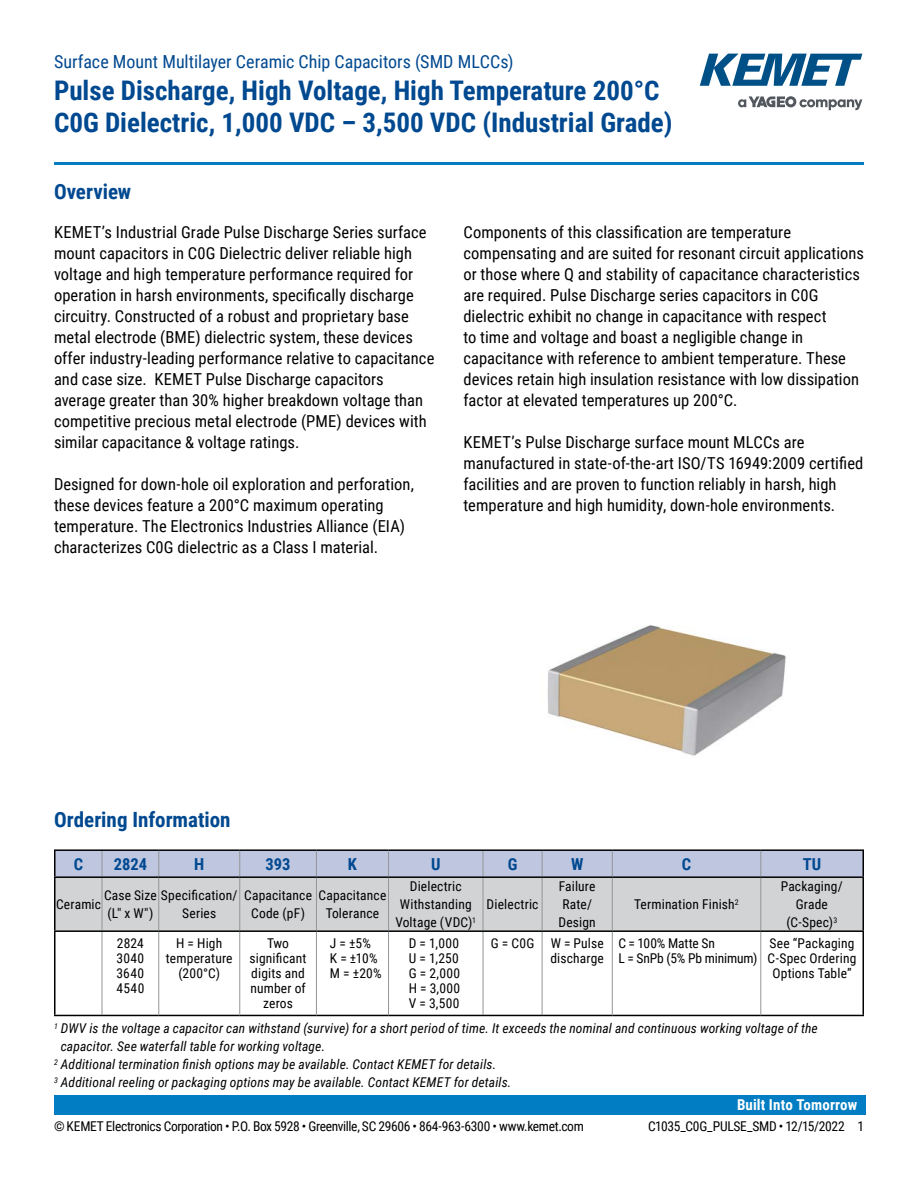
<style>
.page{position:relative;width:918px;height:1188px;background:#fff}
.page>*{position:absolute;margin:0;border:0;box-sizing:border-box;transform-origin:0 0}
.t1{font:700 27px/32.4px "Roboto Condensed";color:#004990}
.t2{font:700 21px "Roboto Condensed";color:#004990}
.t3{font:18px "Roboto Condensed";color:#004990}
.t4{font:16.5px/21px "Roboto Condensed";color:#000}
.t5{font:700 16.5px "Roboto Condensed";color:#004990}
.t6{font:700 15px "Roboto Condensed";letter-spacing:.01em;color:#fff}
.t7{font:13.5px/15px "Roboto Condensed";letter-spacing:.01em;color:#000;text-align:center}
.t8{font:italic 13.5px "Roboto Condensed";letter-spacing:.01em;color:#000}
.t9{font:13.5px "Roboto Condensed";letter-spacing:-.025em;color:#000}
.t10{font:13.5px "Roboto Condensed";letter-spacing:-.02em;color:#000}
</style>
<div class="page">
<svg style="left:738px;top:96px;width:124px;height:14px"></svg>
<svg style="left:700px;top:54px;width:162px;height:32px"></svg>
<div style="left:54px;top:1095px;width:811px;height:20px;background:#007dc3"></div>
<div style="left:56px;top:878px;width:806px;height:52px;background:#d1d3d4"></div>
<div style="left:56px;top:851px;width:806px;height:25px;background:#bfc6e0"></div>
<hr style="left:102px;top:878px;width:1px;height:52px;background:#939598">
<hr style="left:158px;top:878px;width:1px;height:52px;background:#939598">
<hr style="left:239px;top:878px;width:1px;height:52px;background:#939598">
<hr style="left:316px;top:878px;width:1px;height:52px;background:#939598">
<hr style="left:388px;top:878px;width:1px;height:52px;background:#939598">
<hr style="left:483px;top:878px;width:1px;height:52px;background:#939598">
<hr style="left:542px;top:878px;width:1px;height:52px;background:#939598">
<hr style="left:612px;top:878px;width:1px;height:52px;background:#939598">
<hr style="left:760px;top:878px;width:1px;height:52px;background:#939598">
<hr style="left:388px;top:932px;width:1px;height:83px;background:#939598">
<hr style="left:483px;top:932px;width:1px;height:83px;background:#939598">
<hr style="left:542px;top:932px;width:1px;height:83px;background:#939598">
<hr style="left:54px;top:878px;width:2px;height:52px;background:#000">
<hr style="left:862px;top:878px;width:2px;height:52px;background:#000">
<hr style="left:54px;top:930px;width:48px;height:2px;background:#000">
<hr style="left:54px;top:932px;width:2px;height:83px;background:#000">
<hr style="left:159px;top:930px;width:81px;height:2px;background:#000">
<hr style="left:316px;top:930px;width:73px;height:2px;background:#000">
<hr style="left:389px;top:930px;width:94px;height:2px;background:#000">
<hr style="left:483px;top:930px;width:59px;height:2px;background:#000">
<hr style="left:542px;top:930px;width:70px;height:2px;background:#000">
<hr style="left:54px;top:1015px;width:48px;height:1px;background:#000">
<hr style="left:159px;top:1015px;width:81px;height:1px;background:#000">
<hr style="left:316px;top:1015px;width:73px;height:1px;background:#000">
<hr style="left:389px;top:1015px;width:94px;height:1px;background:#000">
<hr style="left:483px;top:1015px;width:59px;height:1px;background:#000">
<hr style="left:542px;top:1015px;width:70px;height:1px;background:#000">
<hr style="left:54px;top:849px;width:48px;height:2px;background:#000">
<hr style="left:54px;top:851px;width:2px;height:25px;background:#000">
<hr style="left:102px;top:849px;width:57px;height:2px;background:#000">
<hr style="left:159px;top:849px;width:81px;height:2px;background:#000">
<hr style="left:240px;top:849px;width:76px;height:2px;background:#000">
<hr style="left:316px;top:849px;width:73px;height:2px;background:#000">
<hr style="left:389px;top:849px;width:94px;height:2px;background:#000">
<hr style="left:483px;top:849px;width:59px;height:2px;background:#000">
<hr style="left:542px;top:849px;width:70px;height:2px;background:#000">
<hr style="left:612px;top:849px;width:149px;height:2px;background:#000">
<hr style="left:761px;top:849px;width:103px;height:2px;background:#000">
<hr style="left:862px;top:851px;width:2px;height:25px;background:#000">
<hr style="left:54px;top:876px;width:48px;height:2px;background:#000">
<hr style="left:102px;top:876px;width:57px;height:2px;background:#000">
<hr style="left:159px;top:876px;width:81px;height:2px;background:#000">
<hr style="left:240px;top:876px;width:76px;height:2px;background:#000">
<hr style="left:316px;top:876px;width:73px;height:2px;background:#000">
<hr style="left:389px;top:876px;width:94px;height:2px;background:#000">
<hr style="left:483px;top:876px;width:59px;height:2px;background:#000">
<hr style="left:542px;top:876px;width:70px;height:2px;background:#000">
<hr style="left:612px;top:876px;width:149px;height:2px;background:#000">
<hr style="left:761px;top:876px;width:103px;height:2px;background:#000">
<hr style="left:761px;top:930px;width:103px;height:2px;background:#000">
<hr style="left:862px;top:932px;width:2px;height:83px;background:#000">
<hr style="left:761px;top:1015px;width:103px;height:1px;background:#000">
<hr style="left:102px;top:930px;width:57px;height:2px;background:#000">
<hr style="left:240px;top:930px;width:76px;height:2px;background:#000">
<hr style="left:102px;top:1015px;width:57px;height:1px;background:#000">
<hr style="left:240px;top:1015px;width:76px;height:1px;background:#000">
<hr style="left:102px;top:932px;width:1px;height:83px;background:#939598">
<hr style="left:158px;top:932px;width:1px;height:83px;background:#939598">
<hr style="left:239px;top:932px;width:1px;height:83px;background:#939598">
<hr style="left:316px;top:932px;width:1px;height:83px;background:#939598">
<hr style="left:612px;top:930px;width:149px;height:2px;background:#000">
<hr style="left:612px;top:1015px;width:149px;height:1px;background:#000">
<hr style="left:612px;top:932px;width:1px;height:83px;background:#939598">
<hr style="left:760px;top:932px;width:1px;height:83px;background:#939598">
<hr style="left:54px;top:162px;width:810px;height:3px;background:#007dc3">
<img style="left:547px;top:625px;width:239px;height:131px">
<p class="t3" style="left:54px;top:48px;width:461px">Surface Mount Multilayer Ceramic Chip Capacitors (SMD MLCCs)</p>
<h1 class="t1" style="left:54px;top:73px;width:620px">Pulse Discharge, High Voltage, High Temperature 200°C<br>C0G Dielectric, 1,000 VDC – 3,500 VDC (Industrial Grade)</h1>
<p class="t2" style="left:54px;top:177px;width:79px">Overview</p>
<p class="t4" style="left:54px;top:221px;width:382px">KEMET’s Industrial Grade Pulse Discharge Series surface mount capacitors in C0G Dielectric deliver reliable high voltage and high temperature performance required for operation in harsh environments, specifically discharge circuitry. Constructed of a robust and proprietary base metal electrode (BME) dielectric system, these devices offer industry-leading performance relative to capacitance and case size. KEMET Pulse Discharge capacitors average greater than 30% higher breakdown voltage than competitive precious metal electrode (PME) devices with similar capacitance &amp; voltage ratings.</p>
<p class="t4" style="left:54px;top:473px;width:361px">Designed for down-hole oil exploration and perforation, these devices feature a 200°C maximum operating temperature. The Electronics Industries Alliance (EIA) characterizes C0G dielectric as a Class I material.</p>
<p class="t4" style="left:463px;top:221px;width:402px">Components of this classification are temperature compensating and are suited for resonant circuit applications or those where Q and stability of capacitance characteristics are required. Pulse Discharge series capacitors in C0G dielectric exhibit no change in capacitance with respect<br>to time and voltage and boast a negligible change in capacitance with reference to ambient temperature. These devices retain high insulation resistance with low dissipation factor at elevated temperatures up 200°C.</p>
<p class="t4" style="left:463px;top:431px;width:402px">KEMET’s Pulse Discharge surface mount MLCCs are manufactured in state-of-the-art ISO/TS 16949:2009 certified facilities and are proven to function reliably in harsh, high temperature and high humidity, down-hole environments.</p>
<p class="t2" style="left:54px;top:805px;width:178px">Ordering Information</p>
<p class="t5" style="left:74px;top:852px;width:11px">C</p>
<p class="t5" style="left:114px;top:852px;width:35px">2824</p>
<p class="t5" style="left:194px;top:852px;width:12px">H</p>
<p class="t5" style="left:266px;top:852px;width:27px">393</p>
<p class="t5" style="left:348px;top:852px;width:11px">K</p>
<p class="t5" style="left:431px;top:852px;width:11px">U</p>
<p class="t5" style="left:508px;top:852px;width:11px">G</p>
<p class="t5" style="left:571px;top:852px;width:14px">W</p>
<p class="t5" style="left:682px;top:852px;width:11px">C</p>
<p class="t5" style="left:803px;top:852px;width:20px">TU</p>
<p class="t7" style="left:56px;top:896px;width:47px">Ceramic</p>
<p class="t7" style="left:104px;top:886px;width:135px;line-height:18px;text-align:left">Case Size Specification/ (L" x W")</p>
<p class="t7" style="left:244px;top:886px;width:69px;line-height:18px">Capacitance<br>Code (pF)</p>
<p class="t7" style="left:319px;top:886px;width:69px;line-height:18px">Capacitance<br>Tolerance</p>
<p class="t7" style="left:395px;top:877px;width:82px;line-height:18px">Dielectric<br>Withstanding<br>Voltage (VDC)<sup>1</sup></p>
<p class="t7" style="left:559px;top:877px;width:39px;line-height:18px;text-align:left">Failure<br>Rate/<br>Design</p>
<p class="t7" style="left:781px;top:877px;width:64px;line-height:18px">Packaging/<br>Grade (C-Spec)<sup>3</sup></p>
<p class="t7" style="left:634px;top:896px;width:106px">Termination Finish<sup>2</sup></p>
<p class="t7" style="left:487px;top:896px;width:53px">Dielectric</p>
<p class="t7" style="left:182px;top:905px;width:35px">Series</p>
<p class="t7" style="left:116px;top:935px;width:29px;text-align:justify">2824<br>3040<br>3640<br>4540</p>
<p class="t7" style="left:166px;top:935px;width:68px">H = High temperature (200°C)</p>
<p class="t7" style="left:250px;top:935px;width:58px">Two significant digits and number of zeros</p>
<p class="t7" style="left:330px;top:935px;width:53px;text-align:left">J = ±5%<br>K = ±10%<br>M = ±20%</p>
<p class="t7" style="left:409px;top:935px;width:53px;text-align:justify">D = 1,000<br>U = 1,250<br>G = 2,000<br>H = 3,000<br>V = 3,500</p>
<p class="t7" style="left:491px;top:935px;width:115px;text-align:right">G = C0G W = Pulse discharge</p>
<p class="t7" style="left:618px;top:935px;width:140px;text-align:left">C = 100% Matte Sn<br>L = SnPb (5% Pb minimum)</p>
<p class="t7" style="left:768px;top:935px;width:90px">See “Packaging<br>C-Spec Ordering<br>Options Table”</p>
<p class="t8" style="left:54px;top:1019px;width:765px"><sup>1</sup> DWV is the voltage a capacitor can withstand (survive) for a short period of time. It exceeds the nominal and continuous working voltage of the</p>
<p class="t8" style="left:61px;top:1037px;width:266px">capacitor. See waterfall table for working voltage.</p>
<p class="t8" style="left:54px;top:1055px;width:444px"><sup>2</sup> Additional termination finish options may be available. Contact KEMET for details.</p>
<p class="t8" style="left:54px;top:1073px;width:459px"><sup>3</sup> Additional reeling or packaging options may be available. Contact KEMET for details.</p>
<p class="t6" style="left:737px;top:1094px;width:122px">Built Into Tomorrow</p>
<p class="t9" style="left:54px;top:1116px;width:531px">© KEMET Electronics Corporation • P.O. Box 5928 • Greenville, SC 29606 • 864-963-6300 • www.kemet.com</p>
<p class="t10" style="left:648px;top:1116px;width:218px">C1035_C0G_PULSE_SMD • 12/15/2022 1</p>
</div>
